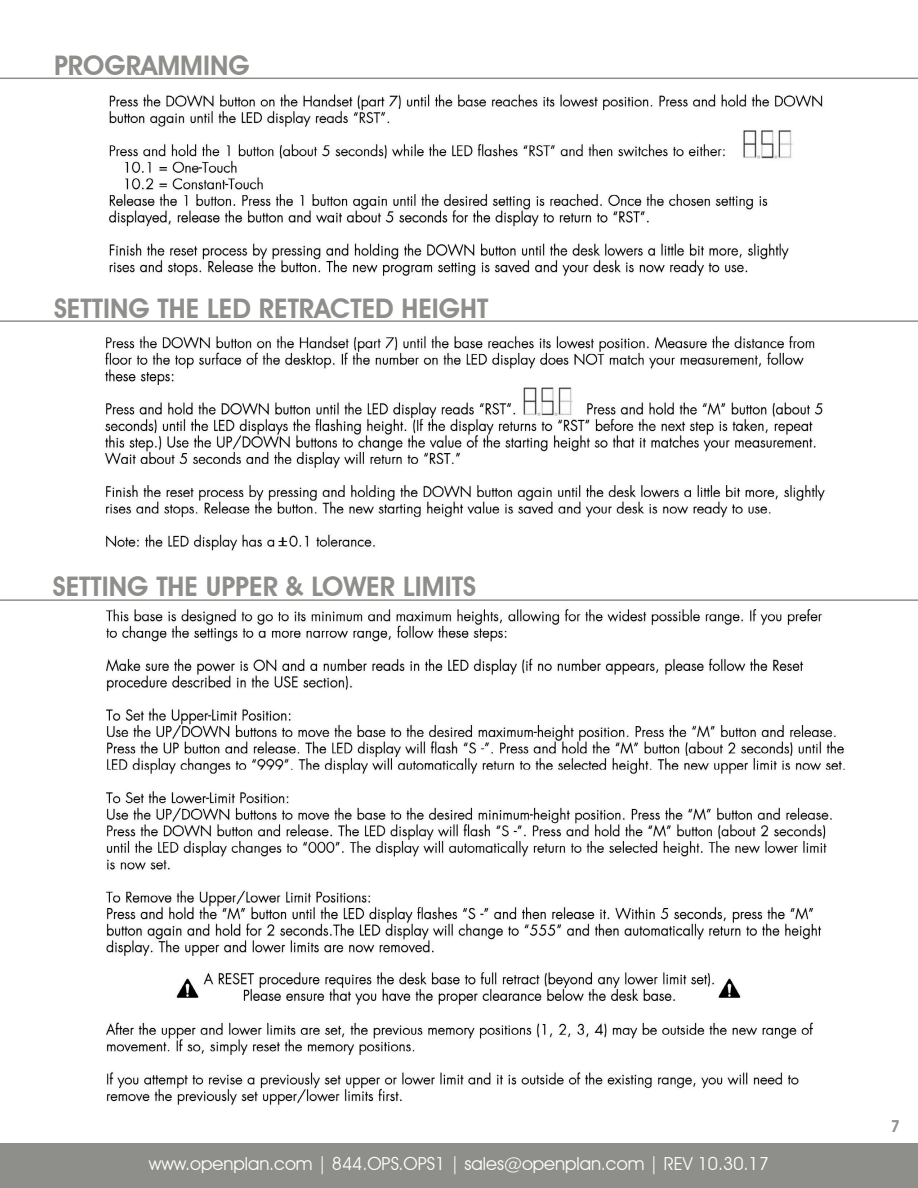
<style>
.page{position:relative;width:918px;height:1188px;background:#fff}
.page>*{position:absolute;margin:0;border:0;box-sizing:border-box;transform-origin:0 0}
.t1{font:600 27px "Avant Garde IT Cby BT";color:#8e8e8b}
.t2{font:18px "Avant Garde IT Cby BT";color:#fff}
.t3{font:600 16.5px "Avant Garde IT Cby BT";color:#8e8e8b}
</style>
<div class="page">
<div style="left:0;top:1144px;width:918px;height:44px;background:#8e8e8b"></div>
<img style="left:105px;top:94px;width:740px;height:1011px">
<div style="left:54px;top:297px;width:781px;height:29px;background:#fff"></div>
<div style="left:53px;top:575px;width:792px;height:29px;background:#fff"></div>
<hr style="left:0;top:78px;width:918px;height:1px;background:#8e8e8b">
<hr style="left:0;top:320px;width:918px;height:2px;background:#8e8e8b">
<hr style="left:0;top:599px;width:918px;height:2px;background:#8e8e8b">
<p class="t1" style="left:54px;top:49px;width:197px">PROGRAMMING</p>
<p class="t1" style="left:54px;top:292px;width:436px">SETTING THE LED RETRACTED HEIGHT</p>
<p class="t1" style="left:53px;top:570px;width:425px">SETTING THE UPPER &amp; LOWER LIMITS</p>
<p class="t2" style="left:149px;top:1152px;width:622px">www.openplan.com | 844.OPS.OPS1 | sales@openplan.com | REV 10.30.17</p>
<p class="t3" style="left:890px;top:1116px;width:11px">7</p>
</div>
